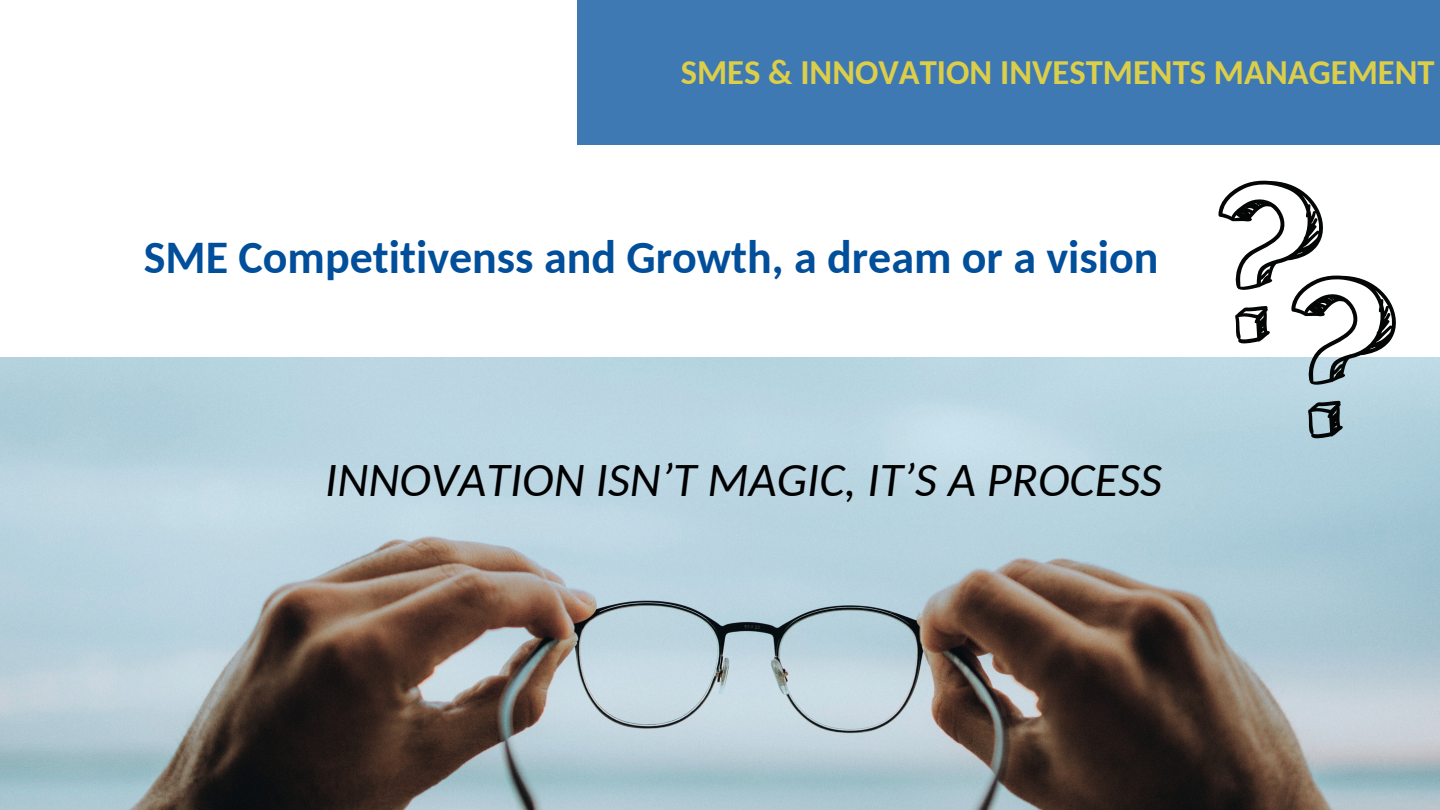
<style>
.page{position:relative;width:1440px;height:810px;background:#fff}
.page>*{position:absolute;margin:0;border:0;box-sizing:border-box;transform-origin:0 0}
.t1{font:italic 48.3px "Carlito";color:#000}
.t2{font:700 46px "Carlito";color:#014e9b}
.t3{font:700 34.6px "Carlito";color:#ddce49}
</style>
<div class="page">
<img style="left:0;top:357px;width:1440px;height:453px">
<div style="left:577px;top:0;width:863px;height:145px;background:#3e79b3"></div>
<svg style="left:1308px;top:401px;width:35px;height:38px"></svg>
<svg style="left:1218px;top:180px;width:180px;height:205px"></svg>
<p class="t3" style="left:681px;top:58px;width:755px">SMES &amp; INNOVATION INVESTMENTS MANAGEMENT</p>
<p class="t2" style="left:144px;top:239px;width:1016px">SME Competitivenss and Growth, a dream or a vision</p>
<p class="t1" style="left:325px;top:460px;width:838px">INNOVATION ISN’T MAGIC, IT’S A PROCESS</p>
</div>
